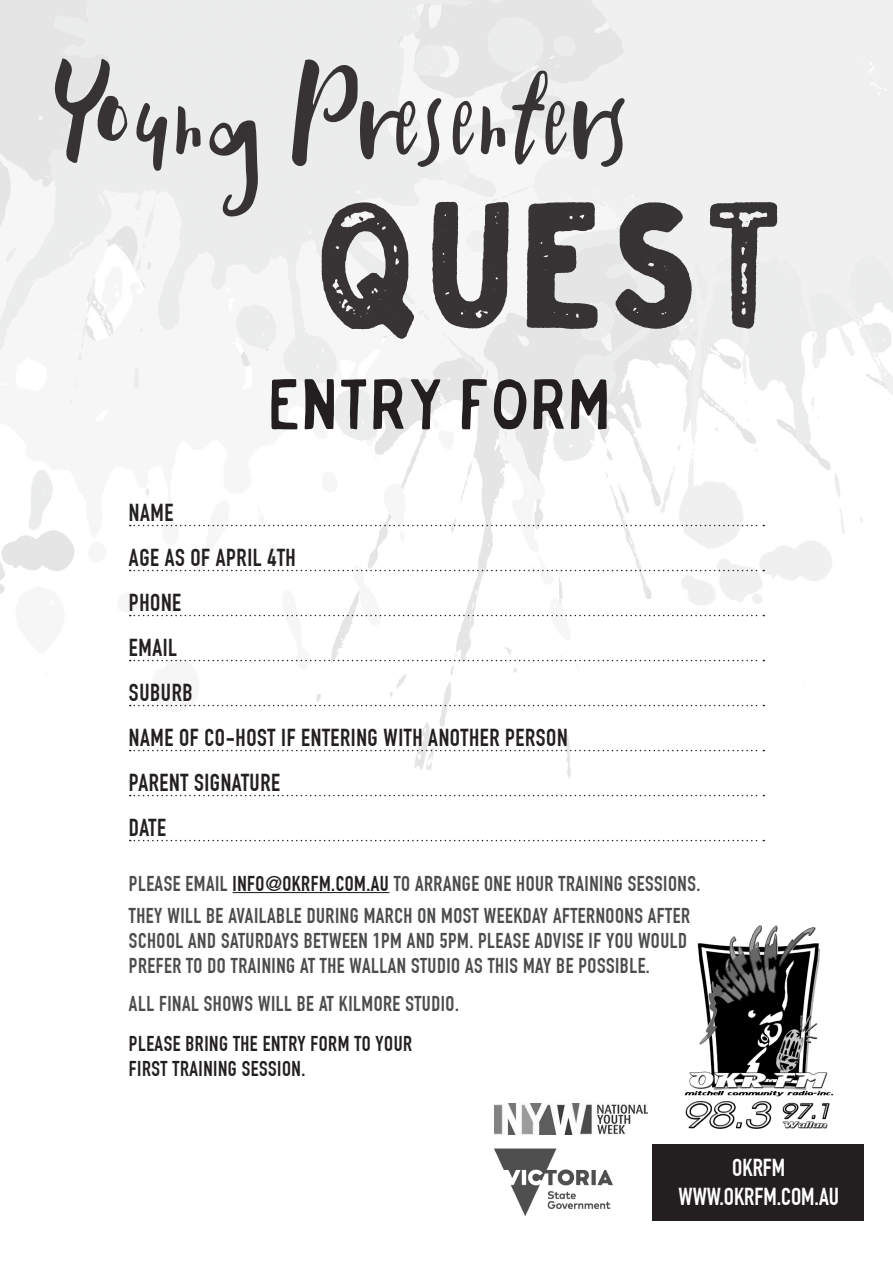
<style>
.page{position:relative;width:893px;height:1263px;background:#fff}
.page>*{position:absolute;margin:0;border:0;box-sizing:border-box;transform-origin:0 0}
.t1{font:700 180px "Bobby J Rough";color:#231f20}
.t2{font:108px "Awesome Handmade";color:#231f20}
.t3{font:72px "Bobby J";color:#231f20}
.Paragraph_Style_1{font:700 24px "DIN Condensed";letter-spacing:.025em;color:#231f20}
.t4{font:700 24px "DIN Condensed";color:#fff}
.t5{font:700 21px/25.2px "DIN Condensed";letter-spacing:.025em;color:#4b4c4d}
.t6{font:700 21px/25.2px "DIN Condensed";letter-spacing:.025em;color:#231f20}
.s1{color:#231f20}
</style>
<div class="page">
<img style="left:0;top:0;width:893px;height:797px">
<img style="left:494px;top:1103px;width:153px;height:32px">
<img style="left:494px;top:1148px;width:119px;height:68px">
<img style="left:684px;top:925px;width:150px;height:204px">
<div style="left:652px;top:1144px;width:212px;height:76px;background:#231f20"></div>
<svg style="left:130px;top:525px;width:634px;height:1px"></svg>
<svg style="left:130px;top:570px;width:634px;height:1px"></svg>
<svg style="left:130px;top:615px;width:634px;height:1px"></svg>
<svg style="left:130px;top:660px;width:634px;height:1px"></svg>
<svg style="left:130px;top:705px;width:634px;height:1px"></svg>
<svg style="left:130px;top:750px;width:634px;height:1px"></svg>
<svg style="left:130px;top:795px;width:634px;height:1px"></svg>
<svg style="left:130px;top:840px;width:634px;height:1px"></svg>
<hr style="left:233px;top:892px;width:156px;height:1px;background:#231f20">
<div style="left:55px;top:58px;width:55px;height:105px;background:#e5e5e5"></div>
<div style="left:209px;top:119px;width:49px;height:98px;background:#ebecec"></div>
<svg style="left:292px;top:54px;width:125px;height:114px;background:#ececec"></svg>
<svg style="left:452px;top:98px;width:22px;height:58px"></svg>
<svg style="left:545px;top:98px;width:22px;height:58px"></svg>
<div style="left:573px;top:100px;width:43px;height:60px;background:#f0f0f1"></div>
<h2 class="t2" style="left:97px;top:45px;width:106px">□◆■</h2>
<h2 class="t2" style="left:424px;top:45px;width:203px">▲■▼ ▲</h2>
<h1 class="t1" style="left:313px;top:172px;width:475px">QUEST</h1>
<p class="t3" style="left:268px;top:368px;width:344px">ENTRY FORM</p>
<p class="Paragraph_Style_1" style="left:129px;top:498px;width:46px">NAME</p>
<p class="Paragraph_Style_1" style="left:129px;top:543px;width:168px">AGE AS OF APRIL 4TH</p>
<p class="Paragraph_Style_1" style="left:129px;top:588px;width:54px">PHONE</p>
<p class="Paragraph_Style_1" style="left:129px;top:633px;width:50px">EMAIL</p>
<p class="Paragraph_Style_1" style="left:129px;top:678px;width:65px">SUBURB</p>
<p class="Paragraph_Style_1" style="left:129px;top:723px;width:440px">NAME OF CO-HOST IF ENTERING WITH ANOTHER PERSON</p>
<p class="Paragraph_Style_1" style="left:129px;top:768px;width:153px">PARENT SIGNATURE</p>
<p class="Paragraph_Style_1" style="left:129px;top:813px;width:39px">DATE</p>
<p class="t5" style="left:129px;top:871px;width:573px">PLEASE EMAIL <span class="s1">INFO@OKRFM.COM.AU</span> TO ARRANGE ONE HOUR TRAINING SESSIONS.</p>
<p class="t5" style="left:129px;top:903px;width:562px">THEY WILL BE AVAILABLE DURING MARCH ON MOST WEEKDAY AFTERNOONS AFTER<br>SCHOOL AND SATURDAYS BETWEEN 1PM AND 5PM. PLEASE ADVISE IF YOU WOULD<br>PREFER TO DO TRAINING AT THE WALLAN STUDIO AS THIS MAY BE POSSIBLE.</p>
<p class="t5" style="left:129px;top:991px;width:332px">ALL FINAL SHOWS WILL BE AT KILMORE STUDIO.</p>
<p class="t6" style="left:129px;top:1031px;width:285px">PLEASE BRING THE ENTRY FORM TO YOUR<br>FIRST TRAINING SESSION.</p>
<p class="t4" style="left:732px;top:1154px;width:54px">OKRFM</p>
<p class="t4" style="left:678px;top:1182px;width:162px">WWW.OKRFM.COM.AU</p>
</div>
